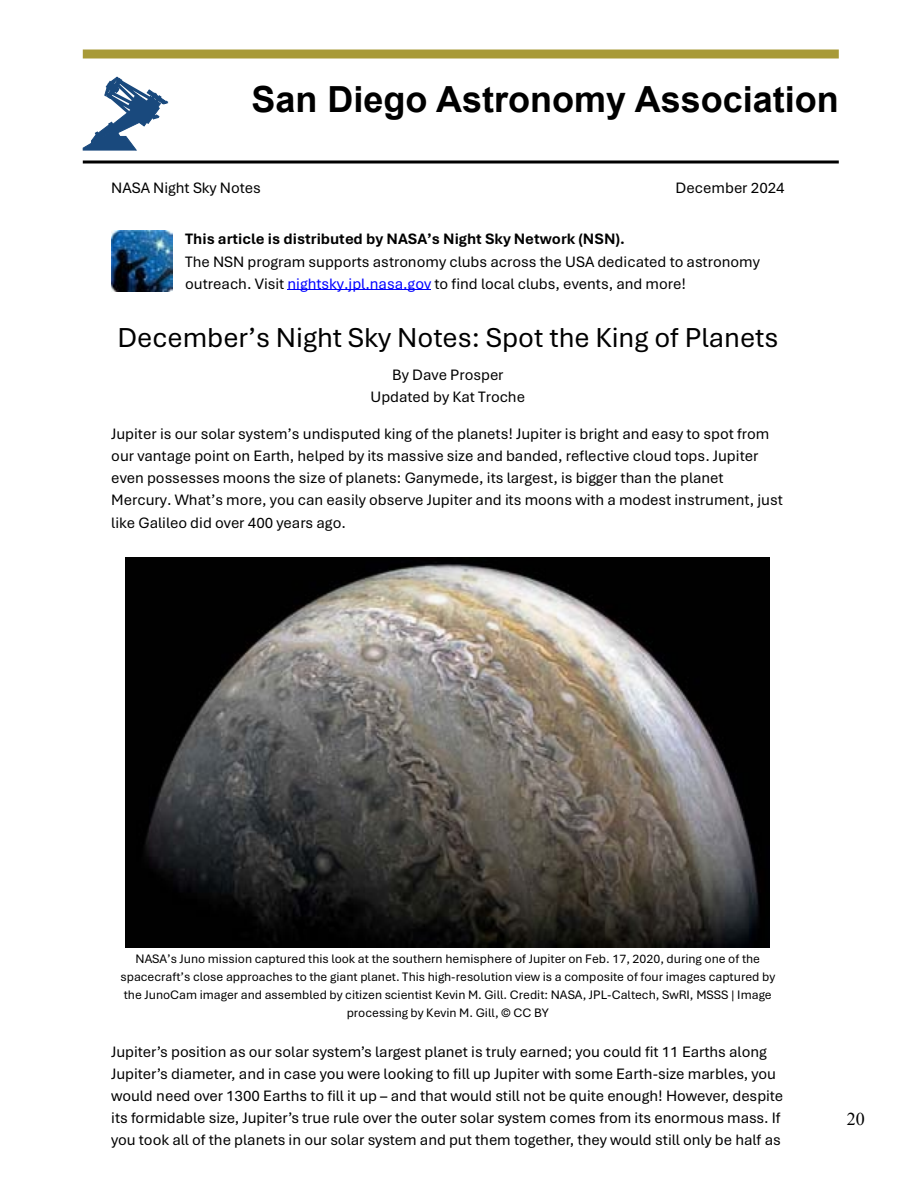
<style>
.page{position:relative;width:918px;height:1188px;background:#fff}
.page>*{position:absolute;margin:0;border:0;box-sizing:border-box;transform-origin:0 0}
.t1{font:700 36px "Arial";color:#000}
.t2{font:28.8px "Aptos";color:#000}
.t3{font:18px "Times New Roman";color:#000}
.t4{font:15.9px/22.2px "Aptos";letter-spacing:-.005em;color:#000}
.t5{font:700 15.9px "Aptos";color:#000}
.t6{font:12.9px/18.1px "Aptos";color:#000;text-align:center}
.s1{color:#00f}
</style>
<div class="page">
<div style="left:83px;top:50px;width:756px;height:8px;background:#a89a38"></div>
<svg style="left:83px;top:160px;width:756px;height:4px"></svg>
<svg style="left:83px;top:77px;width:85px;height:73px"></svg>
<hr style="left:287px;top:289px;width:144px;height:1px;background:#00f">
<img style="left:125px;top:557px;width:645px;height:390px">
<img style="left:111px;top:230px;width:61px;height:61px">
<h1 class="t1" style="left:251px;top:74px;width:589px">San Diego Astronomy Association</h1>
<p class="t4" style="left:111px;top:176px;width:151px">NASA Night Sky Notes</p>
<p class="t4" style="left:676px;top:176px;width:111px">December 2024</p>
<p class="t5" style="left:185px;top:228px;width:441px">This article is distributed by NASA’s Night Sky Network (NSN).</p>
<p class="t4" style="left:185px;top:250px;width:576px">The NSN program supports astronomy clubs across the USA dedicated to astronomy outreach. Visit <span class="s1">nightsky.jpl.nasa.gov</span> to find local clubs, events, and more!</p>
<h2 class="t2" style="left:117px;top:318px;width:663px">December’s Night Sky Notes: Spot the King of Planets</h2>
<p class="t4" style="left:371px;top:363px;width:156px;text-align:center">By Dave Prosper<br>Updated by Kat Troche</p>
<p class="t4" style="left:111px;top:422px;width:673px">Jupiter is our solar system’s undisputed king of the planets! Jupiter is bright and easy to spot from our vantage point on Earth, helped by its massive size and banded, reflective cloud tops. Jupiter even possesses moons the size of planets: Ganymede, its largest, is bigger than the planet Mercury. What’s more, you can easily observe Jupiter and its moons with a modest instrument, just like Galileo did over 400 years ago.</p>
<p class="t6" style="left:121px;top:949px;width:656px">NASA’s Juno mission captured this look at the southern hemisphere of Jupiter on Feb. 17, 2020, during one of the spacecraft’s close approaches to the giant planet. This high-resolution view is a composite of four images captured by the JunoCam imager and assembled by citizen scientist Kevin M. Gill. Credit: NASA, JPL-Caltech, SwRI, MSSS | Image processing by Kevin M. Gill, © CC BY</p>
<p class="t4" style="left:111px;top:1040px;width:674px">Jupiter’s position as our solar system’s largest planet is truly earned; you could fit 11 Earths along Jupiter’s diameter, and in case you were looking to fill up Jupiter with some Earth-size marbles, you would need over 1300 Earths to fill it up – and that would still not be quite enough! However, despite its formidable size, Jupiter’s true rule over the outer solar system comes from its enormous mass. If you took all of the planets in our solar system and put them together, they would still only be half as</p>
<p class="t3" style="left:847px;top:1107px;width:19px">20</p>
</div>
